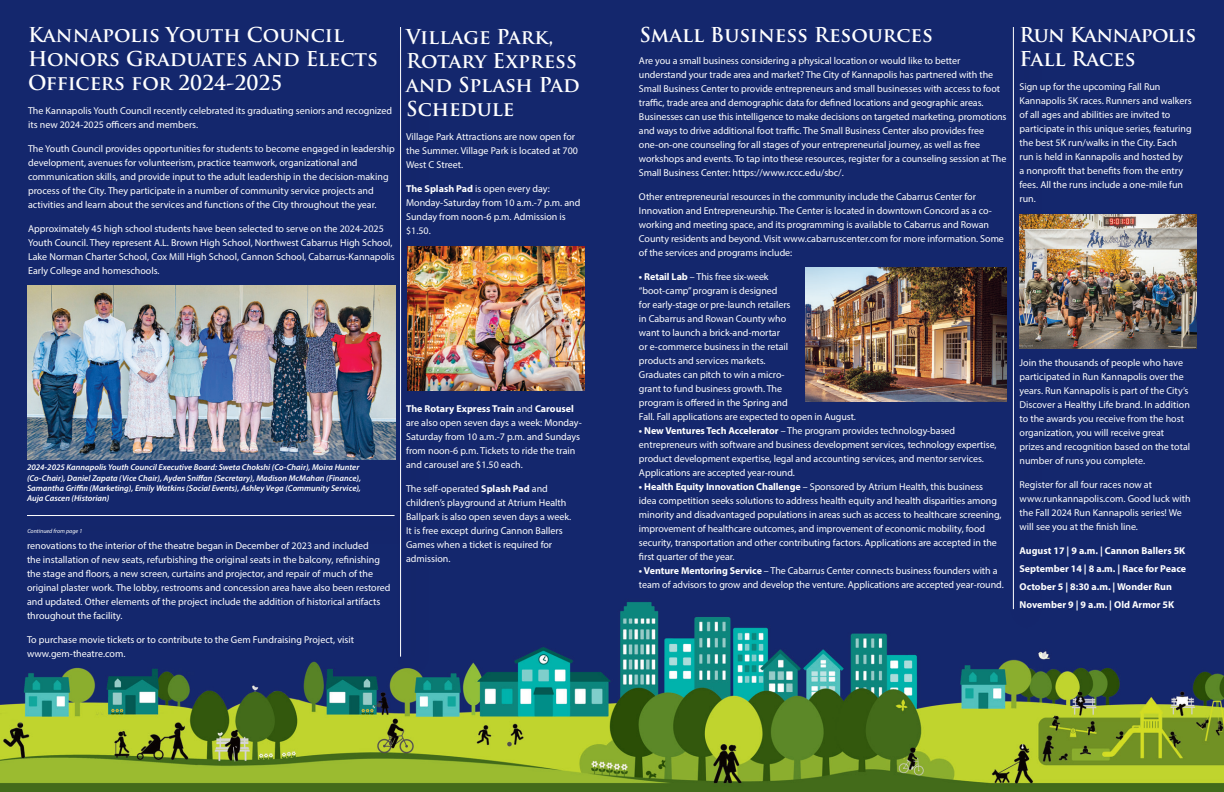
<style>
.page{position:relative;width:1224px;height:792px;background:#fff}
.page>*{position:absolute;margin:0;border:0;box-sizing:border-box;transform-origin:0 0}
.t1{font:700 20px/24px "Trajan Pro";color:#fff}
.t2{font:700 20px/24px "Trajan Pro";letter-spacing:-.03em;color:#fff}
.t3{font:10px/14px "Myriad Pro";letter-spacing:-.005em;color:#fff}
.t4{font:700 10px "Myriad Pro";color:#fff}
.t5{font:italic 600 8.5px/10.2px "Myriad Pro";color:#fff}
.t6{font:italic 6px "Myriad Pro";color:#fff}
.s1{font-weight:700}
</style>
<div class="page">
<img style="left:0;top:0;width:1224px;height:792px">
<div style="left:1006px;top:27px;width:40px;height:608px;background:#14266c"></div>
<hr style="left:1013px;top:27px;width:1px;height:582px;background:#fff">
<img style="left:27px;top:285px;width:366px;height:175px">
<div style="left:393px;top:27px;width:40px;height:655px;background:#231f20;opacity:.75"></div>
<hr style="left:400px;top:27px;width:1px;height:630px;background:#fff">
<img style="left:1020px;top:215px;width:177px;height:133px">
<img style="left:805px;top:268px;width:201px;height:134px">
<div style="left:27px;top:508px;width:393px;height:40px;background:#14266c"></div>
<hr style="left:27px;top:515px;width:368px;height:1px;background:#fff">
<img style="left:408px;top:246px;width:177px;height:145px">
<p class="t1" style="left:28px;top:23px;width:351px">Kannapolis Youth Council<br>Honors Graduates and Elects<br>Officers for 2024-2025</p>
<p class="t3" style="left:28px;top:104px;width:366px">The Kannapolis Youth Council recently celebrated its graduating seniors and recognized its new 2024-2025 officers and members.</p>
<p class="t3" style="left:28px;top:142px;width:368px">The Youth Council provides opportunities for students to become engaged in leadership development, avenues for volunteerism, practice teamwork, organizational and communication skills, and provide input to the adult leadership in the decision-making process of the City. They participate in a number of community service projects and activities and learn about the services and functions of the City throughout the year.</p>
<p class="t3" style="left:28px;top:222px;width:368px">Approximately 45 high school students have been selected to serve on the 2024-2025<br>Youth Council. They represent A.L. Brown High School, Northwest Cabarrus High School, Lake Norman Charter School, Cox Mill High School, Cannon School, Cabarrus-Kannapolis Early College and homeschools.</p>
<p class="t1" style="left:406px;top:25px;width:175px">Village Park,<br>Rotary Express and Splash Pad<br>Schedule</p>
<p class="t3" style="left:406px;top:129px;width:173px">Village Park Attractions are now open for the Summer. Village Park is located at 700<br>West C Street.</p>
<p class="t3" style="left:406px;top:181px;width:176px"><span class="s1">The Splash Pad</span> is open every day:<br>Monday-Saturday from 10 a.m.-7 p.m. and<br>Sunday from noon-6 p.m. Admission is $1.50.</p>
<p class="t5" style="left:27px;top:462px;width:334px">2024-2025 Kannapolis Youth Council Executive Board: Sweta Chokshi (Co-Chair), Moira Hunter</p>
<p class="t5" style="left:27px;top:472px;width:336px">(Co-Chair), Daniel Zapata (Vice Chair), Ayden Sniffan (Secretary), Madison McMahan (Finance),<br>Samantha Griffin (Marketing), Emily Watkins (Social Events), Ashley Vega (Community Service),</p>
<p class="t5" style="left:27px;top:493px;width:84px">Auja Cascen (Historian)</p>
<p class="t6" style="left:27px;top:527px;width:56px">Continued from page 1</p>
<p class="t3" style="left:27px;top:538px;width:365px">renovations to the interior of the theatre began in December of 2023 and included<br>the installation of new seats, refurbishing the original seats in the balcony, refinishing the stage and floors, a new screen, curtains and projector, and repair of much of the original plaster work. The lobby, restrooms and concession area have also been restored and updated. Other elements of the project include the addition of historical artifacts throughout the facility.</p>
<p class="t3" style="left:27px;top:632px;width:329px">To purchase movie tickets or to contribute to the Gem Fundraising Project, visit</p>
<p class="t3" style="left:27px;top:646px;width:100px">www.gem-theatre.com.</p>
<p class="t3" style="left:406px;top:401px;width:177px"><span class="s1">The Rotary Express Train</span> and <span class="s1">Carousel </span>are also open seven days a week: Monday-Saturday from 10 a.m.-7 p.m. and Sundays from noon-6 p.m. Tickets to ride the train and carousel are $1.50 each.</p>
<p class="t3" style="left:406px;top:481px;width:167px">The self-operated <span class="s1">Splash Pad</span> and children’s playground at Atrium Health<br>Ballpark is also open seven days a week.<br>It is free except during Cannon Ballers<br>Games when a ticket is required for admission.</p>
<p class="t1" style="left:639px;top:23px;width:295px">Small Business Resources</p>
<p class="t3" style="left:639px;top:53px;width:369px">Are you a small business considering a physical location or would like to better understand your trade area and market? The City of Kannapolis has partnered with the Small Business Center to provide entrepreneurs and small businesses with access to foot traffic, trade area and demographic data for defined locations and geographic areas.<br>Businesses can use this intelligence to make decisions on targeted marketing, promotions and ways to drive additional foot traffic. The Small Business Center also provides free one-on-one counseling for all stages of your entrepreneurial journey, as well as free workshops and events. To tap into these resources, register for a counseling session at The Small Business Center: https://www.rccc.edu/sbc/.</p>
<p class="t3" style="left:639px;top:189px;width:367px">Other entrepreneurial resources in the community include the Cabarrus Center for Innovation and Entrepreneurship. The Center is located in downtown Concord as a co&shy;working and meeting space, and its programming is available to Cabarrus and Rowan County residents and beyond. Visit www.cabarruscenter.com for more information. Some of the services and programs include:</p>
<p class="t3" style="left:639px;top:269px;width:219px"><span class="s1">• Retail Lab</span> – This free six-week<br>“boot-camp” program is designed<br>for early-stage or pre-launch retailers<br>in Cabarrus and Rowan County who<br>want to launch a brick-and-mortar<br>or e-commerce business in the retail<br>products and services markets.<br>Graduates can pitch to win a micro-<br>grant to fund business growth. The<br>program is offered in the Spring and<br>Fall. Fall applications are expected to open in August.</p>
<p class="t3" style="left:639px;top:423px;width:359px"><span class="s1">• New Ventures Tech Accelerator</span> – The program provides technology-based entrepreneurs with software and business development services, technology expertise, product development expertise, legal and accounting services, and mentor services.<br>Applications are accepted year-round.</p>
<p class="t3" style="left:639px;top:479px;width:364px"><span class="s1">• Health Equity Innovation Challenge</span> – Sponsored by Atrium Health, this business idea competition seeks solutions to address health equity and health disparities among minority and disadvantaged populations in areas such as access to healthcare screening, improvement of healthcare outcomes, and improvement of economic mobility, food security, transportation and other contributing factors. Applications are accepted in the first quarter of the year.</p>
<p class="t3" style="left:639px;top:563px;width:366px"><span class="s1">• Venture Mentoring Service</span> – The Cabarrus Center connects business founders with a team of advisors to grow and develop the venture. Applications are accepted year-round.</p>
<p class="t2" style="left:1020px;top:23px;width:178px">Run Kannapolis<br>Fall Races</p>
<p class="t3" style="left:1020px;top:79px;width:174px">Sign up for the upcoming Fall Run Kannapolis 5K races. Runners and walkers of all ages and abilities are invited to participate in this unique series, featuring the best 5K run/walks in the City. Each run is held in Kannapolis and hosted by<br>a nonprofit that benefits from the entry fees. All the runs include a one-mile fun run.</p>
<p class="t3" style="left:1020px;top:355px;width:172px">Join the thousands of people who have participated in Run Kannapolis over the years. Run Kannapolis is part of the City’s Discover a Healthy Life brand. In addition to the awards you receive from the host organization, you will receive great prizes and recognition based on the total number of runs you complete.</p>
<p class="t3" style="left:1020px;top:477px;width:134px">Register for all four races now at</p>
<p class="t3" style="left:1020px;top:491px;width:173px">www.runkannapolis.com. Good luck with the Fall 2024 Run Kannapolis series! We will see you at the finish line.</p>
<p class="t4" style="left:1020px;top:544px;width:167px">August 17 | 9 a.m. | Cannon Ballers 5K</p>
<p class="t4" style="left:1020px;top:562px;width:168px">September 14 | 8 a.m. | Race for Peace</p>
<p class="t4" style="left:1020px;top:580px;width:154px">October 5 | 8:30 a.m. | Wonder Run</p>
<p class="t4" style="left:1020px;top:598px;width:156px">November 9 | 9 a.m. | Old Armor 5K</p>
</div>
